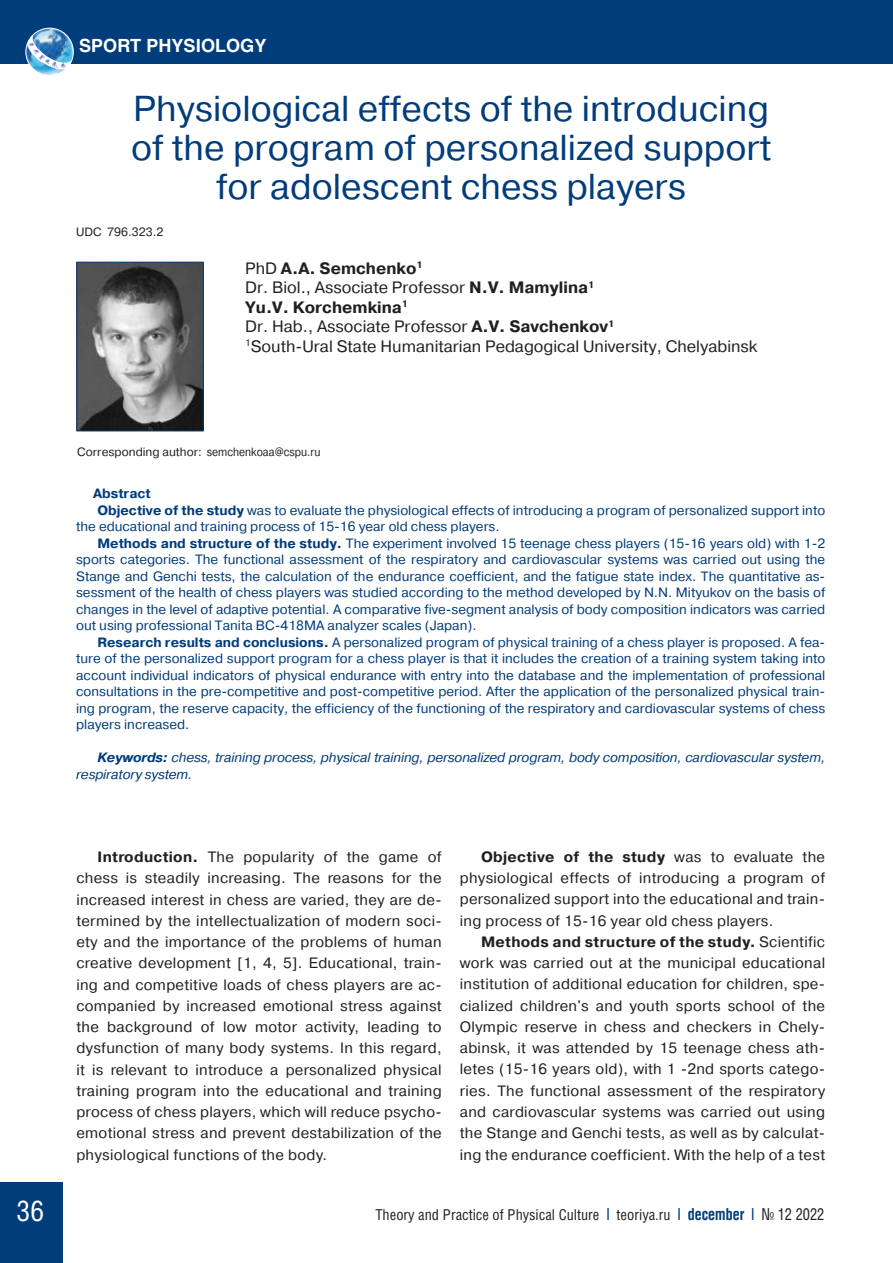
<style>
.page{position:relative;width:893px;height:1263px;background:#fff}
.page>*{position:absolute;margin:0;border:0;box-sizing:border-box;transform-origin:0 0}
.t1{font:36px/39px "Pragmatica C";color:#013c7b;text-align:center}
.t2{font:28.5px "Helios Cond C";color:#fff}
.t3{font:700 18px "Helios C";color:#fff}
.t4{font:16.5px/19.5px "Pragmatica C";color:#231f20}
.t5{font:15px/21.3px "Pragmatica C";letter-spacing:.02em;color:#231f20;text-align:justify}
.t6{font:15px "Helios Cond C";color:#231f20}
.t7{font:13.5px "Pragmatica C";color:#013c7b}
.t8{font:italic 13.5px/16.5px "Pragmatica C";letter-spacing:-.01em;color:#013c7b}
.t9{font:700 13.5px "Pragmatica C";color:#013c7b}
.t10{font:12px "Pragmatica C";color:#231f20}
.s1{font-weight:700}
.s2{font-weight:700;font-size:16.5px;color:#013c7b}
.s3{font-size:16.5px}
</style>
<div class="page">
<div style="left:0;top:1182px;width:62px;height:81px;background:#013c7b"></div>
<div style="left:0;top:0;width:893px;height:64px;background:#013c7b"></div>
<img style="left:79px;top:264px;width:123px;height:165px">
<div style="left:77px;top:262px;width:127px;height:169px;border:1px solid #013c7b"></div>
<img style="left:34px;top:28px;width:40px;height:46px">
<div style="left:26px;top:28px;width:47px;height:48px;border:1px solid #fff;border-radius:50%"></div>
<svg style="left:26px;top:33px;width:46px;height:40px;background:#7db0d4"></svg>
<p class="t3" style="left:79px;top:35px;width:189px">SPORT PHYSIOLOGY</p>
<h1 class="t1" style="left:131px;top:90px;width:642px">Physiological effects of the introducing of the program of personalized support for adolescent chess players</h1>
<p class="t10" style="left:76px;top:226px;width:89px">UDC 796.323.2</p>
<p class="t4" style="left:245px;top:259px;width:514px">PhD <span class="s1">А.А. Semchenko</span><sup>1<br></sup>Dr. Biol., Associate Professor <span class="s1">N.V. Mamylina</span><sup>1<br></sup><span class="s1">Yu.V. Korchemkina</span><sup>1<br></sup>Dr. Hab., Associate Professor <span class="s1">А.V. Savchenkov</span><sup>1<br></sup><sup>1</sup>South-Ural State Humanitarian Pedagogical University, Chelyabinsk</p>
<p class="t10" style="left:77px;top:445px;width:245px">Corresponding author: semchenkoaa@cspu.ru</p>
<p class="t9" style="left:93px;top:486px;width:59px">Abstract</p>
<p class="t7" style="left:97px;top:503px;width:729px"><span class="s1">Objective of the study</span> was to evaluate the physiological effects of introducing a program of personalized support into</p>
<p class="t7" style="left:76px;top:519px;width:425px">the educational and training process of 15-16 year old chess players.</p>
<p class="t7" style="left:97px;top:536px;width:729px"><span class="s1">Methods and structure of the study.</span> The experiment involved 15 teenage chess players (15-16 years old) with 1-2</p>
<p class="t7" style="left:76px;top:552px;width:751px">sports categories. The functional assessment of the respiratory and cardiovascular systems was carried out using the</p>
<p class="t7" style="left:76px;top:569px;width:751px">Stange and Genchi tests, the calculation of the endurance coefficient, and the fatigue state index. The quantitative as-</p>
<p class="t7" style="left:76px;top:585px;width:751px">sessment of the health of chess players was studied according to the method developed by N.N. Mityukov on the basis of</p>
<p class="t7" style="left:76px;top:602px;width:751px">changes in the level of adaptive potential. A comparative five-segment analysis of body composition indicators was carried</p>
<p class="t7" style="left:76px;top:618px;width:402px">out using professional Tanita BC-418MA analyzer scales (Japan).</p>
<p class="t7" style="left:97px;top:635px;width:729px"><span class="s1">Research results and conclusions.</span> A personalized program of physical training of a chess player is proposed. A fea-</p>
<p class="t7" style="left:76px;top:651px;width:751px">ture of the personalized support program for a chess player is that it includes the creation of a training system taking into</p>
<p class="t7" style="left:76px;top:668px;width:751px">account individual indicators of physical endurance with entry into the database and the implementation of professional</p>
<p class="t7" style="left:76px;top:684px;width:751px">consultations in the pre-competitive and post-competitive period. After the application of the personalized physical train-</p>
<p class="t7" style="left:76px;top:701px;width:751px">ing program, the reserve capacity, the efficiency of the functioning of the respiratory and cardiovascular systems of chess</p>
<p class="t7" style="left:76px;top:717px;width:115px">players increased.</p>
<p class="t8" style="left:76px;top:750px;width:751px;text-indent:21px"><span class="s1">Keywords:</span> chess, training process, physical training, personalized program, body composition, cardiovascular system, respiratory system.</p>
<p class="t5" style="left:76px;top:846px;width:367px;text-indent:21px"><span class="s1">Introduction.</span> The popularity of the game of chess is steadily increasing. The reasons for the increased interest in chess are varied, they are de&shy;termined by the intellectualization of modern soci&shy;ety and the importance of the problems of human creative development [1, 4, 5]. Educational, train&shy;ing and competitive loads of chess players are ac&shy;companied by increased emotional stress against the background of low motor activity, leading to dysfunction of many body systems. In this regard, it is relevant to introduce a personalized physical training program into the educational and training process of chess players, which will reduce psycho&shy;emotional stress and prevent destabilization of the physiological functions of the body.</p>
<p class="t5" style="left:460px;top:846px;width:367px;text-indent:21px"><span class="s1">Objective of the study</span> was to evaluate the physiological effects of introducing a program of personalized support into the educational and train&shy;ing process of 15-16 year old chess players.</p>
<p class="t5" style="left:460px;top:931px;width:367px;text-indent:21px"><span class="s1">Methods and structure of the study.</span> Scientific work was carried out at the municipal educational institution of additional education for children, spe&shy;cialized children's and youth sports school of the Olympic reserve in chess and checkers in Chely&shy;abinsk, it was attended by 15 teenage chess ath&shy;letes (15-16 years old), with 1 -2nd sports catego&shy;ries. The functional assessment of the respiratory and cardiovascular systems was carried out using the Stange and Genchi tests, as well as by calculat&shy;ing the endurance coefficient. With the help of a test</p>
<h2 class="t2" style="left:17px;top:1194px;width:29px">36</h2>
<p class="t6" style="left:375px;top:1205px;width:451px">Theory and Practice of Physical Culture <span class="s2">|</span> teoriya.ru <span class="s2">| december |</span> <span class="s3">№ 12 2022</span></p>
</div>
